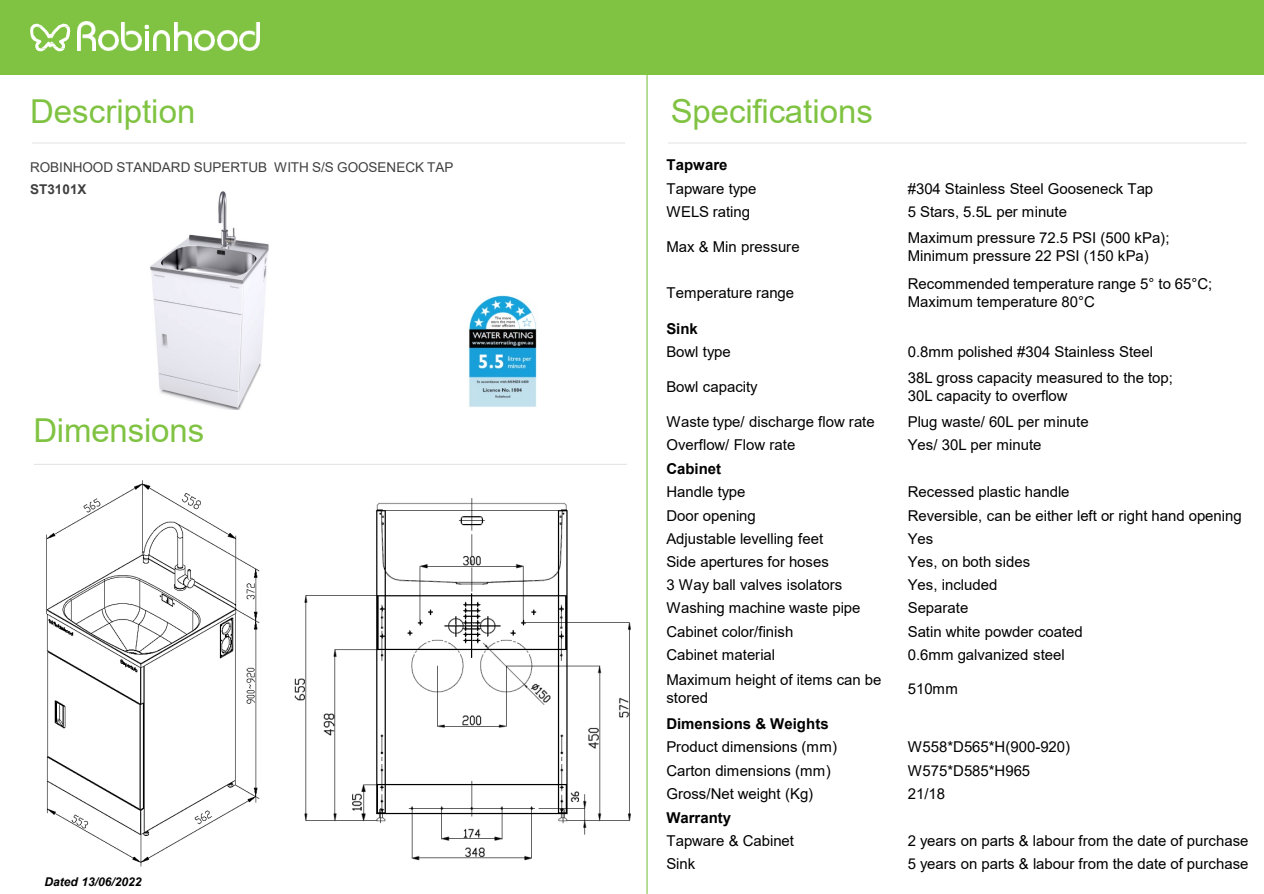
<style>
.page{position:relative;width:1264px;height:894px;background:#fff}
.page>*{position:absolute;margin:0;border:0;box-sizing:border-box;transform-origin:0 0}
.t1{font:33px "Arial";letter-spacing:-.005em;color:#80c342}
.t2{font:15px/18px "Arial";color:#000}
.t3{font:700 15px "Arial";color:#000}
.t4{font:13.5px/21.6px "Arial";color:#404040}
.t5{font:italic 700 12px "Arial";letter-spacing:-.005em;color:#000}
.s1{font-weight:700}
</style>
<div class="page">
<div style="left:0;top:0;width:1263px;height:74px;background:#80c342"></div>
<img style="left:77px;top:22px;width:18px;height:28px">
<img style="left:98px;top:31px;width:20px;height:20px">
<img style="left:122px;top:22px;width:19px;height:29px">
<hr style="left:145px;top:31px;width:3px;height:19px;background:#fff">
<svg style="left:145px;top:25px;width:4px;height:4px"></svg>
<img style="left:153px;top:31px;width:17px;height:19px">
<img style="left:175px;top:22px;width:16px;height:28px">
<img style="left:195px;top:31px;width:20px;height:20px">
<img style="left:217px;top:31px;width:20px;height:20px">
<img style="left:240px;top:23px;width:19px;height:28px">
<svg style="left:30px;top:24px;width:40px;height:27px"></svg>
<hr style="left:646px;top:68px;width:1px;height:825px;background:#80c342">
<hr style="left:32px;top:142px;width:593px;height:1px;background:#f0f1f0">
<hr style="left:34px;top:463px;width:593px;height:2px;background:#eff0ef">
<hr style="left:667px;top:142px;width:579px;height:1px;background:#f0f1f0">
<img style="left:468px;top:295px;width:69px;height:112px">
<img style="left:294px;top:498px;width:337px;height:363px">
<img style="left:150px;top:191px;width:119px;height:219px">
<img style="left:46px;top:480px;width:214px;height:386px">
<p class="t1" style="left:30px;top:89px;width:167px">Description</p>
<p class="t4" style="left:30px;top:156px;width:425px">ROBINHOOD STANDARD SUPERTUB WITH S/S GOOSENECK TAP<br><span class="s1">ST3101X</span></p>
<p class="t1" style="left:33px;top:408px;width:172px">Dimensions</p>
<p class="t5" style="left:45px;top:873px;width:98px">Dated 13/06/2022</p>
<p class="t1" style="left:670px;top:89px;width:204px">Specifications</p>
<p class="t3" style="left:666px;top:154px;width:63px">Tapware</p>
<p class="t2" style="left:666px;top:180px;width:92px">Tapware type</p>
<p class="t2" style="left:907px;top:180px;width:247px">#304 Stainless Steel Gooseneck Tap</p>
<p class="t2" style="left:666px;top:203px;width:85px">WELS rating</p>
<p class="t2" style="left:907px;top:203px;width:161px">5 Stars, 5.5L per minute</p>
<p class="t2" style="left:666px;top:237px;width:135px">Max &amp; Min pressure</p>
<p class="t2" style="left:907px;top:228px;width:263px">Maximum pressure 72.5 PSI (500 kPa);<br>Minimum pressure 22 PSI (150 kPa)</p>
<p class="t2" style="left:666px;top:284px;width:129px">Temperature range</p>
<p class="t2" style="left:907px;top:275px;width:306px">Recommended temperature range 5° to 65°C;<br>Maximum temperature 80°C</p>
<p class="t3" style="left:666px;top:318px;width:33px">Sink</p>
<p class="t2" style="left:666px;top:343px;width:66px">Bowl type</p>
<p class="t2" style="left:907px;top:343px;width:247px">0.8mm polished #304 Stainless Steel</p>
<p class="t2" style="left:666px;top:377px;width:93px">Bowl capacity</p>
<p class="t2" style="left:907px;top:368px;width:266px">38L gross capacity measured to the top;<br>30L capacity to overflow</p>
<p class="t2" style="left:666px;top:412px;width:210px">Waste type/ discharge flow rate</p>
<p class="t2" style="left:907px;top:412px;width:182px">Plug waste/ 60L per minute</p>
<p class="t2" style="left:666px;top:435px;width:130px">Overflow/ Flow rate</p>
<p class="t2" style="left:907px;top:435px;width:135px">Yes/ 30L per minute</p>
<p class="t3" style="left:666px;top:458px;width:56px">Cabinet</p>
<p class="t2" style="left:666px;top:483px;width:81px">Handle type</p>
<p class="t2" style="left:907px;top:483px;width:163px">Recessed plastic handle</p>
<p class="t2" style="left:666px;top:506px;width:91px">Door opening</p>
<p class="t2" style="left:907px;top:506px;width:335px">Reversible, can be either left or right hand opening</p>
<p class="t2" style="left:666px;top:529px;width:158px">Adjustable levelling feet</p>
<p class="t2" style="left:907px;top:529px;width:27px">Yes</p>
<p class="t2" style="left:666px;top:552px;width:164px">Side apertures for hoses</p>
<p class="t2" style="left:907px;top:552px;width:124px">Yes, on both sides</p>
<p class="t2" style="left:666px;top:575px;width:177px">3 Way ball valves isolators</p>
<p class="t2" style="left:907px;top:575px;width:91px">Yes, included</p>
<p class="t2" style="left:666px;top:599px;width:196px">Washing machine waste pipe</p>
<p class="t2" style="left:907px;top:599px;width:62px">Separate</p>
<p class="t2" style="left:666px;top:622px;width:128px">Cabinet color/finish</p>
<p class="t2" style="left:907px;top:622px;width:176px">Satin white powder coated</p>
<p class="t2" style="left:666px;top:645px;width:110px">Cabinet material</p>
<p class="t2" style="left:907px;top:645px;width:158px">0.6mm galvanized steel</p>
<p class="t2" style="left:666px;top:670px;width:216px">Maximum height of items can be stored</p>
<p class="t2" style="left:907px;top:679px;width:52px">510mm</p>
<p class="t3" style="left:666px;top:712px;width:164px">Dimensions &amp; Weights</p>
<p class="t2" style="left:666px;top:738px;width:172px">Product dimensions (mm)</p>
<p class="t2" style="left:907px;top:738px;width:164px">W558*D565*H(900-920)</p>
<p class="t2" style="left:666px;top:761px;width:166px">Carton dimensions (mm)</p>
<p class="t2" style="left:907px;top:761px;width:124px">W575*D585*H965</p>
<p class="t2" style="left:666px;top:784px;width:148px">Gross/Net weight (Kg)</p>
<p class="t2" style="left:907px;top:784px;width:39px">21/18</p>
<p class="t3" style="left:666px;top:806px;width:66px">Warranty</p>
<p class="t2" style="left:666px;top:831px;width:129px">Tapware &amp; Cabinet</p>
<p class="t2" style="left:907px;top:831px;width:342px">2 years on parts &amp; labour from the date of purchase</p>
<p class="t2" style="left:666px;top:854px;width:30px">Sink</p>
<p class="t2" style="left:907px;top:854px;width:342px">5 years on parts &amp; labour from the date of purchase</p>
</div>
